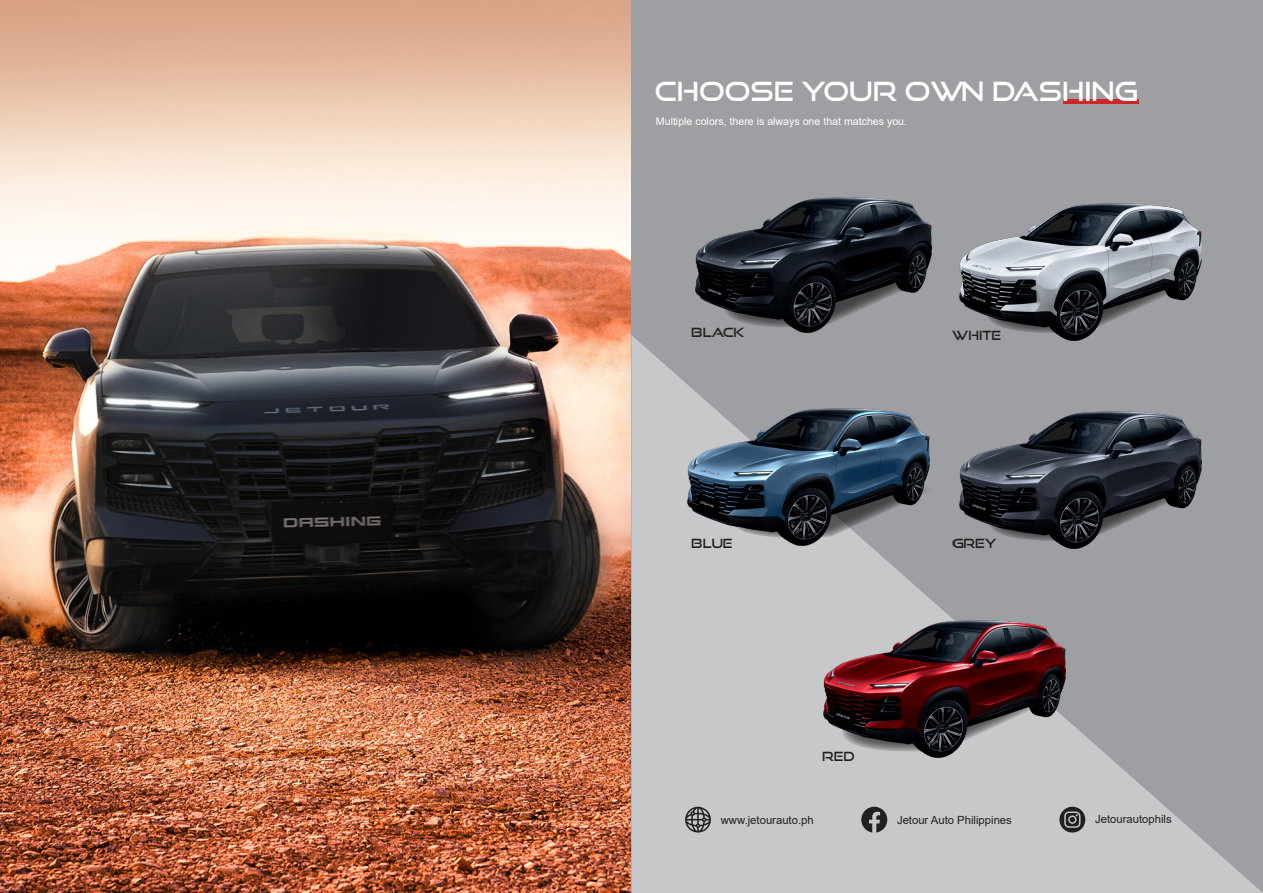
<style>
.page{position:relative;width:1263px;height:893px;background:#fff}
.page>*{position:absolute;margin:0;border:0;box-sizing:border-box;transform-origin:0 0}
.t1{font:26.55px "Good Times Rg";color:#fff}
.t2{font:12.75px "Good Times Rg";color:#231f20}
.t3{font:11.25px "Arial";color:#231f20}
.t4{font:10.65px "Arial";color:#fff}
</style>
<div class="page">
<img style="left:1px;top:0;width:630px;height:893px">
<div style="left:631px;top:0;width:632px;height:893px;background:#9d9fa2"></div>
<svg style="left:631px;top:335px;width:632px;height:558px;fill:#c7c8ca"></svg>
<hr style="left:1063px;top:99px;width:75px;height:4px;background:#ce272a">
<img style="left:695px;top:198px;width:237px;height:134px">
<img style="left:960px;top:204px;width:241px;height:137px">
<svg style="left:929px;top:467px;width:8px;height:72px"></svg>
<img style="left:688px;top:409px;width:241px;height:137px">
<img style="left:824px;top:620px;width:241px;height:138px">
<img style="left:960px;top:411px;width:241px;height:137px">
<svg style="left:861px;top:807px;width:26px;height:25px"></svg>
<svg style="left:1059px;top:807px;width:26px;height:25px"></svg>
<svg style="left:685px;top:807px;width:26px;height:25px"></svg>
<h1 class="t1" style="left:655px;top:76px;width:485px">CHOOSE YOUR OWN DASHING</h1>
<p class="t4" style="left:656px;top:114px;width:253px">Multiple colors, there is always one that matches you.</p>
<p class="t2" style="left:691px;top:325px;width:55px">BLACK</p>
<p class="t2" style="left:952px;top:327px;width:51px">WHITE</p>
<p class="t2" style="left:691px;top:536px;width:43px">BLUE</p>
<p class="t2" style="left:822px;top:749px;width:34px">RED</p>
<p class="t2" style="left:952px;top:536px;width:46px">GREY</p>
<p class="t3" style="left:721px;top:812px;width:94px">www.jetourauto.ph</p>
<p class="t3" style="left:897px;top:812px;width:116px">Jetour Auto Philippines</p>
<p class="t3" style="left:1095px;top:811px;width:78px">Jetourautophils</p>
</div>
